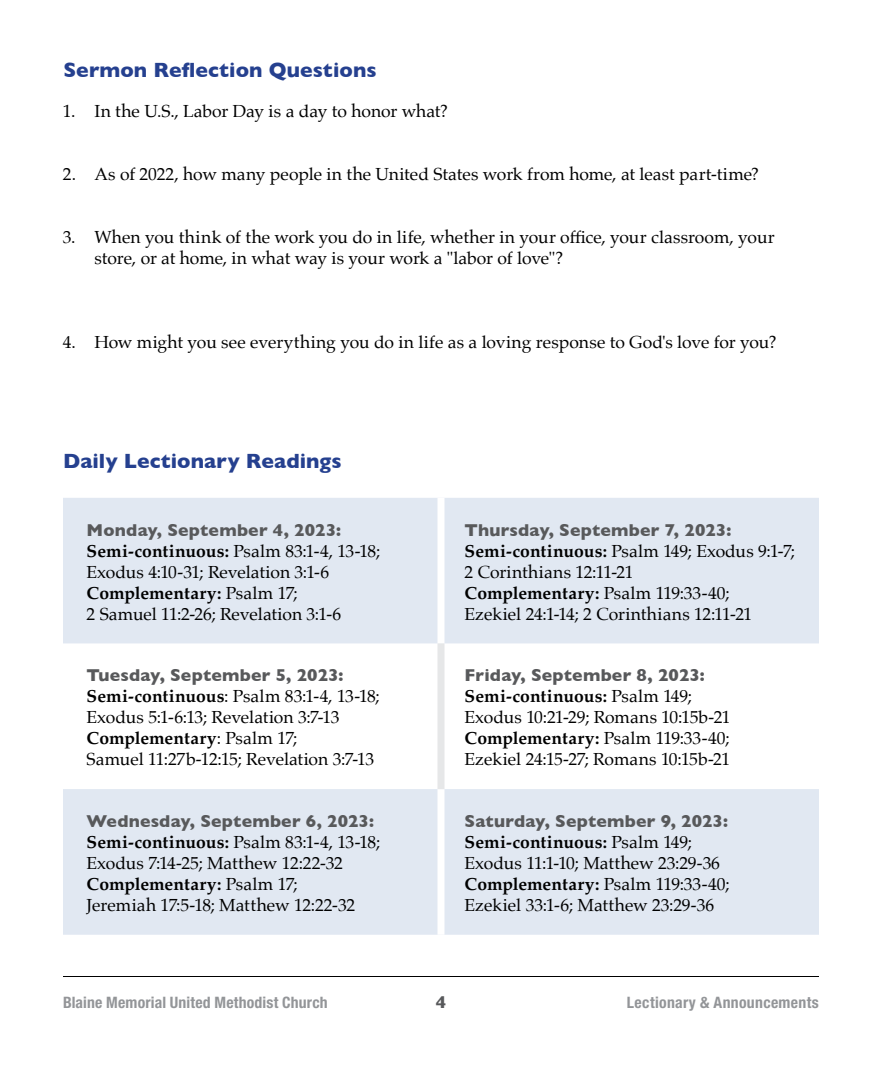
<style>
.page{position:relative;width:882px;height:1071px;background:#fff}
.page>*{position:absolute;margin:0;border:0;box-sizing:border-box;transform-origin:0 0}
.t1{font:700 21px "Gill Sans";letter-spacing:.005em;color:#25408f}
.t2{font:17.5px/21px "Palatino";letter-spacing:-.005em;color:#000}
.t3{font:700 17.5px "Gill Sans";letter-spacing:.01em;color:#58595b}
.t4{font:700 condensed 15.75px "Helvetica Neue LT Std";letter-spacing:.015em;color:#939598}
.s1{font-weight:700}
</style>
<div class="page">
<hr style="left:63px;top:976px;width:756px;height:1px;background:#000">
<svg style="left:63px;top:498px;width:756px;height:437px;fill:#e1e8f2"></svg>
<div style="left:438px;top:498px;width:6px;height:145px;background:#fff"></div>
<div style="left:438px;top:789px;width:6px;height:146px;background:#fff"></div>
<div style="left:438px;top:643px;width:6px;height:146px;background:#e6e7e8"></div>
<p class="t1" style="left:63px;top:54px;width:315px">Sermon Reflection Questions</p>
<p class="t2" style="left:63px;top:101px;width:386px">1. In the U.S., Labor Day is a day to honor what?</p>
<p class="t2" style="left:63px;top:164px;width:698px">2. As of 2022, how many people in the United States work from home, at least part-time?</p>
<p class="t2" style="left:94px;top:227px;width:682px;text-indent:-32px">3. When you think of the work you do in life, whether in your office, your classroom, your store, or at home, in what way is your work a "labor of love"?</p>
<p class="t2" style="left:63px;top:332px;width:715px">4. How might you see everything you do in life as a loving response to God's love for you?</p>
<p class="t1" style="left:63px;top:444px;width:280px">Daily Lectionary Readings</p>
<p class="t3" style="left:87px;top:516px;width:256px">Monday, September 4, 2023:</p>
<p class="t2" style="left:87px;top:540px;width:295px"><span class="s1">Semi-continuous:</span> Psalm 83:1-4, 13-18; Exodus 4:10-31; Revelation 3:1-6<br><span class="s1">Complementary:</span> Psalm 17;<br>2 Samuel 11:2-26; Revelation 3:1-6</p>
<p class="t3" style="left:87px;top:662px;width:258px">Tuesday, September 5, 2023:</p>
<p class="t2" style="left:87px;top:686px;width:295px"><span class="s1">Semi-continuous</span>: Psalm 83:1-4, 13-18; Exodus 5:1-6:13; Revelation 3:7-13<br><span class="s1">Complementary</span>: Psalm 17;<br>Samuel 11:27b-12:15; Revelation 3:7-13</p>
<p class="t3" style="left:87px;top:807px;width:289px">Wednesday, September 6, 2023:</p>
<p class="t2" style="left:87px;top:832px;width:295px"><span class="s1">Semi-continuous:</span> Psalm 83:1-4, 13-18; Exodus 7:14-25; Matthew 12:22-32<br><span class="s1">Complementary:</span> Psalm 17;<br>Jeremiah 17:5-18; Matthew 12:22-32</p>
<p class="t3" style="left:465px;top:516px;width:268px">Thursday, September 7, 2023:</p>
<p class="t2" style="left:465px;top:540px;width:332px"><span class="s1">Semi-continuous:</span> Psalm 149; Exodus 9:1-7; 2 Corinthians 12:11-21<br><span class="s1">Complementary:</span> Psalm 119:33-40;<br>Ezekiel 24:1-14; 2 Corinthians 12:11-21</p>
<p class="t3" style="left:465px;top:662px;width:242px">Friday, September 8, 2023:</p>
<p class="t2" style="left:465px;top:686px;width:268px"><span class="s1">Semi-continuous:</span> Psalm 149; Exodus 10:21-29; Romans 10:15b-21<br><span class="s1">Complementary:</span> Psalm 119:33-40; Ezekiel 24:15-27; Romans 10:15b-21</p>
<p class="t3" style="left:465px;top:807px;width:265px">Saturday, September 9, 2023:</p>
<p class="t2" style="left:465px;top:832px;width:266px"><span class="s1">Semi-continuous:</span> Psalm 149; Exodus 11:1-10; Matthew 23:29-36<br><span class="s1">Complementary:</span> Psalm 119:33-40; Ezekiel 33:1-6; Matthew 23:29-36</p>
<p class="t4" style="left:63px;top:993px;width:266px">Blaine Memorial United Methodist Church</p>
<p class="t3" style="left:436px;top:988px;width:12px">4</p>
<p class="t4" style="left:627px;top:992px;width:194px">Lectionary &amp; Announcements</p>
</div>
